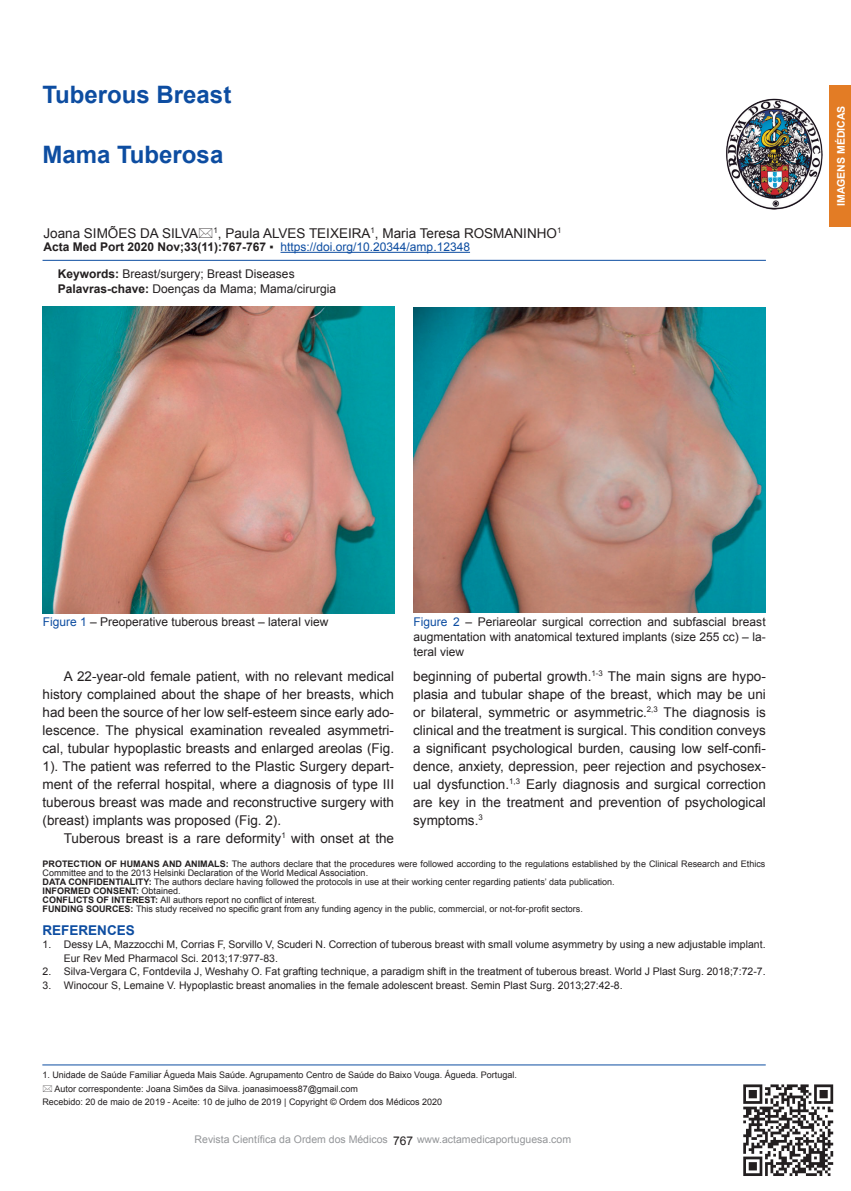
<style>
.page{position:relative;width:851px;height:1191px;background:#fff}
.page>*{position:absolute;margin:0;border:0;box-sizing:border-box;transform-origin:0 0}
.t1{font:700 24px "Arial";color:#0d4da1}
.Normal_wrd_34{font:13.5px/18px "Arial";color:#231f20;text-align:justify}
.Normal_wrd_12{font:13.5px/18px "Arial";color:#231f20;text-align:justify}
.Default{font:700 13.5px "Arial";color:#0d4da1}
.t2{font:12px/15px "Arial";color:#231f20;text-align:justify}
.t3{font:12px "Arial";color:#0d4da1}
.Default-2{font:10.5px/13.5px "Arial";color:#231f20}
.SUBTITULO{font:10.5px "Arial";color:#939598}
.t4{font:700 10.5px "Arial";color:#fff}
.Normal_wrd_34-2{font:9px/9px "Arial";color:#231f20}
.LEGENDA{font:9px "Arial";color:#231f20}
.Normal_wrd_34-3{font:700 9px "Arial";color:#231f20}
.s1{font-weight:700;color:#231f20}
.s2{color:#231f20}
.s3{font-weight:700}
.s4{color:#0d4da1}
.s5{font-weight:400}
</style>
<div class="page">
<div style="left:829px;top:85px;width:22px;height:142px;background:#e37c25"></div>
<img style="left:726px;top:98px;width:97px;height:112px">
<img style="left:743px;top:1084px;width:91px;height:92px">
<hr style="left:280px;top:252px;width:190px;height:1px;background:#0d4da1">
<hr style="left:43px;top:260px;width:723px;height:1px;background:#0d4da1">
<hr style="left:42px;top:1064px;width:723px;height:1px;background:#0d4da1">
<img style="left:43px;top:307px;width:352px;height:306px">
<img style="left:413px;top:307px;width:352px;height:306px">
<p class="t1" style="left:42px;top:78px;width:190px">Tuberous Breast</p>
<p class="t1" style="left:42px;top:138px;width:182px">Mama Tuberosa</p>
<p class="Normal_wrd_34" style="left:43px;top:224px;width:519px">Joana SIMÕES DA SILVA <sup>1</sup>, Paula ALVES TEIXEIRA<sup>1</sup>, Maria Teresa ROSMANINHO<sup>1</sup></p>
<p class="t3" style="left:43px;top:238px;width:428px"><span class="s1">Acta Med Port 2020 Nov;33(11):767-767</span> <span class="s2">▪</span> https://doi.org/10.20344/amp.12348</p>
<p class="t2" style="left:58px;top:266px;width:238px"><span class="s3">Keywords:</span> Breast/surgery; Breast Diseases</p>
<p class="t2" style="left:58px;top:281px;width:280px"><span class="s3">Palavras-chave:</span> Doenças da Mama; Mama/cirurgia</p>
<p class="t4" style="left:833px;top:206px;width:102px;rotate:-90deg">IMAGENS MÉDICAS</p>
<p class="t2" style="left:43px;top:614px;width:287px"><span class="s4">Figure 1</span> – Preoperative tuberous breast – lateral view</p>
<p class="t2" style="left:413px;top:614px;width:353px"><span class="s4">Figure 2</span> – Periareolar surgical correction and subfascial breast augmentation with anatomical textured implants (size 255 cc) – la&shy;teral view</p>
<p class="Normal_wrd_34" style="left:43px;top:666px;width:353px;text-indent:21px">A 22-year-old female patient, with no relevant medical history complained about the shape of her breasts, which had been the source of her low self-esteem since early ado&shy;lescence. The physical examination revealed asymmetri&shy;cal, tubular hypoplastic breasts and enlarged areolas (Fig.<br>1). The patient was referred to the Plastic Surgery depart&shy;ment of the referral hospital, where a diagnosis of type III tuberous breast was made and reconstructive surgery with (breast) implants was proposed (Fig. 2).</p>
<p class="Normal_wrd_12" style="left:64px;top:828px;width:332px">Tuberous breast is a rare deformity<sup>1</sup> with onset at the</p>
<p class="Normal_wrd_12" style="left:413px;top:666px;width:354px">beginning of pubertal growth.<sup>1-3</sup> The main signs are hypo&shy;plasia and tubular shape of the breast, which may be uni or bilateral, symmetric or asymmetric.<sup>2,3</sup> The diagnosis is clinical and the treatment is surgical. This condition conveys a significant psychological burden, causing low self-confi&shy;dence, anxiety, depression, peer rejection and psychosex&shy;ual dysfunction.<sup>1,3</sup> Early diagnosis and surgical correction are key in the treatment and prevention of psychological symptoms.<sup>3</sup></p>
<p class="Normal_wrd_34-2" style="left:43px;top:859px;width:724px"><span class="s3">PROTECTION OF HUMANS AND ANIMALS:</span> The authors declare that the procedures were followed according to the regulations established by the Clinical Research and Ethics<br>Committee and to the 2013 Helsinki Declaration of the World Medical Association.</p>
<p class="Normal_wrd_34-2" style="left:43px;top:877px;width:573px"><span class="s3">DATA CONFIDENTIALITY:</span> The authors declare having followed the protocols in use at their working center regarding patients’ data publication.</p>
<p class="Normal_wrd_34-3" style="left:43px;top:884px;width:140px">INFORMED CONSENT: <span class="s5">Obtained.</span></p>
<p class="Normal_wrd_34-2" style="left:43px;top:895px;width:276px"><span class="s3">CONFLICTS OF INTEREST:</span> All authors report no conflict of interest.</p>
<p class="Normal_wrd_34-2" style="left:43px;top:904px;width:542px"><span class="s3">FUNDING SOURCES:</span> This study received no specific grant from any funding agency in the public, commercial, or not-for-profit sectors.</p>
<p class="Default" style="left:43px;top:920px;width:94px">REFERENCES</p>
<p class="Default-2" style="left:64px;top:937px;width:703px;text-indent:-21px">1. Dessy LA, Mazzocchi M, Corrias F, Sorvillo V, Scuderi N. Correction of tuberous breast with small volume asymmetry by using a new adjustable implant.<br>Eur Rev Med Pharmacol Sci. 2013;17:977-83.</p>
<p class="Default-2" style="left:43px;top:964px;width:724px">2. Silva-Vergara C, Fontdevila J, Weshahy O. Fat grafting technique, a paradigm shift in the treatment of tuberous breast. World J Plast Surg. 2018;7:72-7.</p>
<p class="Default-2" style="left:43px;top:978px;width:582px">3. Winocour S, Lemaine V. Hypoplastic breast anomalies in the female adolescent breast. Semin Plast Surg. 2013;27:42-8.</p>
<p class="LEGENDA" style="left:42px;top:1068px;width:476px">1. Unidade de Saúde Familiar Águeda Mais Saúde. Agrupamento Centro de Saúde do Baixo Vouga. Águeda. Portugal.</p>
<p class="LEGENDA" style="left:55px;top:1082px;width:305px">Autor correspondente: Joana Simões da Silva. joanasimoess87@gmail.com</p>
<p class="LEGENDA" style="left:42px;top:1095px;width:401px">Recebido: 20 de maio de 2019 - Aceite: 10 de julho de 2019 | Copyright © Ordem dos Médicos 2020</p>
<p class="SUBTITULO" style="left:195px;top:1132px;width:195px">Revista Científica da Ordem dos Médicos</p>
<p class="SUBTITULO" style="left:417px;top:1132px;width:156px">www.actamedicaportuguesa.com</p>
<p class="t2" style="left:393px;top:1133px;width:22px">767</p>
</div>
